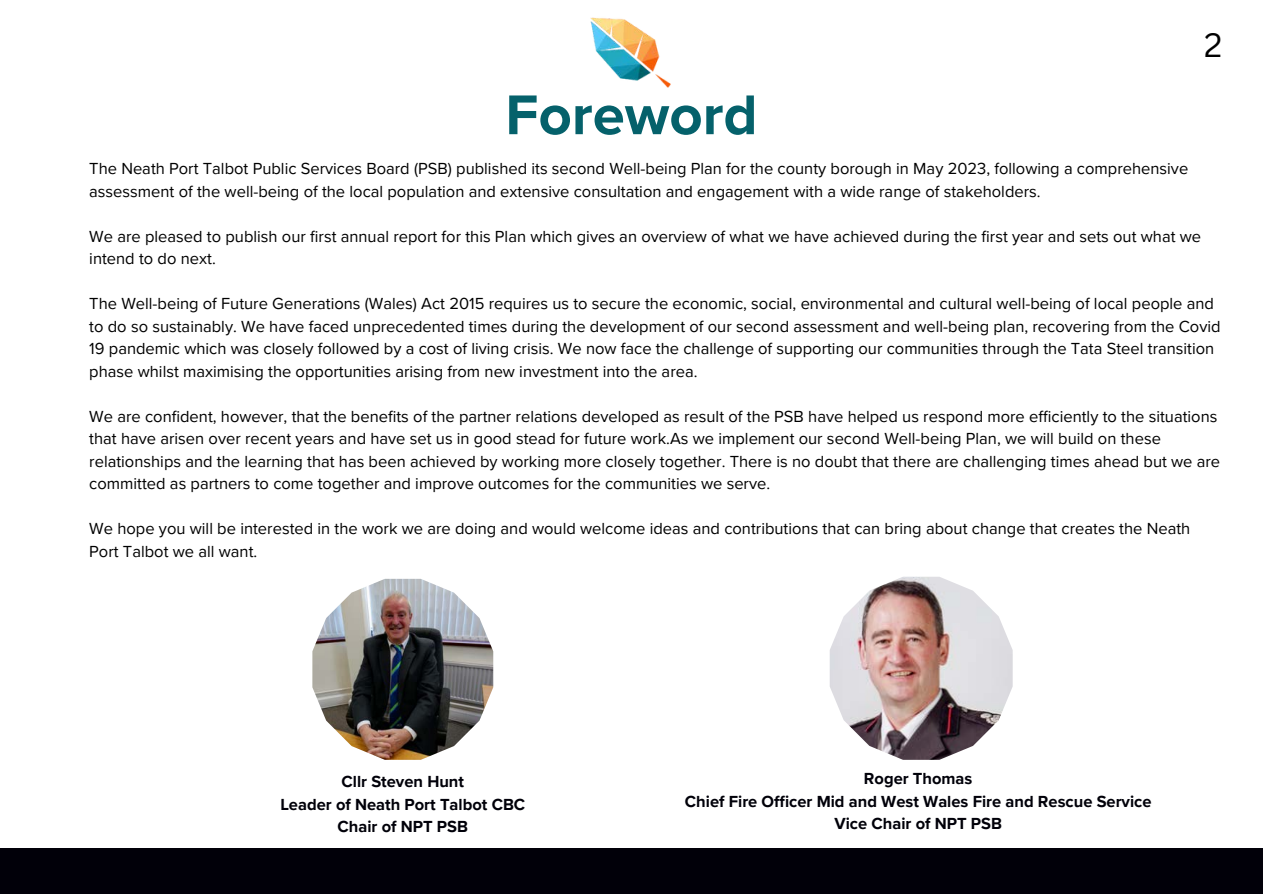
<style>
.page{position:relative;width:1263px;height:894px;background:#fff}
.page>*{position:absolute;margin:0;border:0;box-sizing:border-box;transform-origin:0 0}
.t1{font:700 58.05px "Proxima Nova";color:#05616b}
.t2{font:33px "Canva Sans";color:#000}
.t3{font:16.5px/22.5px "Proxima Nova";color:#000}
.t4{font:700 16.5px/22.5px "Proxima Nova";color:#010009;text-align:center}
</style>
<div class="page">
<div style="left:0;top:847px;width:1263px;height:46px;background:#010009"></div>
<img style="left:312px;top:578px;width:181px;height:181px">
<img style="left:830px;top:576px;width:183px;height:183px">
<img style="left:590px;top:17px;width:81px;height:71px">
<p class="t1" style="left:505px;top:81px;width:254px">Foreword</p>
<h2 class="t2" style="left:1204px;top:22px;width:20px">2</h2>
<p class="t3" style="left:89px;top:158px;width:1100px">The Neath Port Talbot Public Services Board (PSB) published its second Well-being Plan for the county borough in May 2023, following a comprehensive assessment of the well-being of the local population and extensive consultation and engagement with a wide range of stakeholders.</p>
<p class="t3" style="left:89px;top:225px;width:1113px">We are pleased to publish our first annual report for this Plan which gives an overview of what we have achieved during the first year and sets out what we intend to do next.</p>
<p class="t3" style="left:89px;top:293px;width:1133px">The Well-being of Future Generations (Wales) Act 2015 requires us to secure the economic, social, environmental and cultural well-being of local people and to do so sustainably. We have faced unprecedented times during the development of our second assessment and well-being plan, recovering from the Covid 19 pandemic which was closely followed by a cost of living crisis. We now face the challenge of supporting our communities through the Tata Steel transition phase whilst maximising the opportunities arising from new investment into the area.</p>
<p class="t3" style="left:89px;top:405px;width:1132px">We are confident, however, that the benefits of the partner relations developed as result of the PSB have helped us respond more efficiently to the situations that have arisen over recent years and have set us in good stead for future work.As we implement our second Well-being Plan, we will build on these relationships and the learning that has been achieved by working more closely together. There is no doubt that there are challenging times ahead but we are committed as partners to come together and improve outcomes for the communities we serve.</p>
<p class="t3" style="left:89px;top:518px;width:1103px">We hope you will be interested in the work we are doing and would welcome ideas and contributions that can bring about change that creates the Neath<br>Port Talbot we all want.</p>
<p class="t4" style="left:280px;top:770px;width:246px">Cllr Steven Hunt<br>Leader of Neath Port Talbot CBC<br>Chair of NPT PSB</p>
<p class="t4" style="left:685px;top:767px;width:468px">Roger Thomas<br>Chief Fire Officer Mid and West Wales Fire and Rescue Service<br>Vice Chair of NPT PSB</p>
</div>
